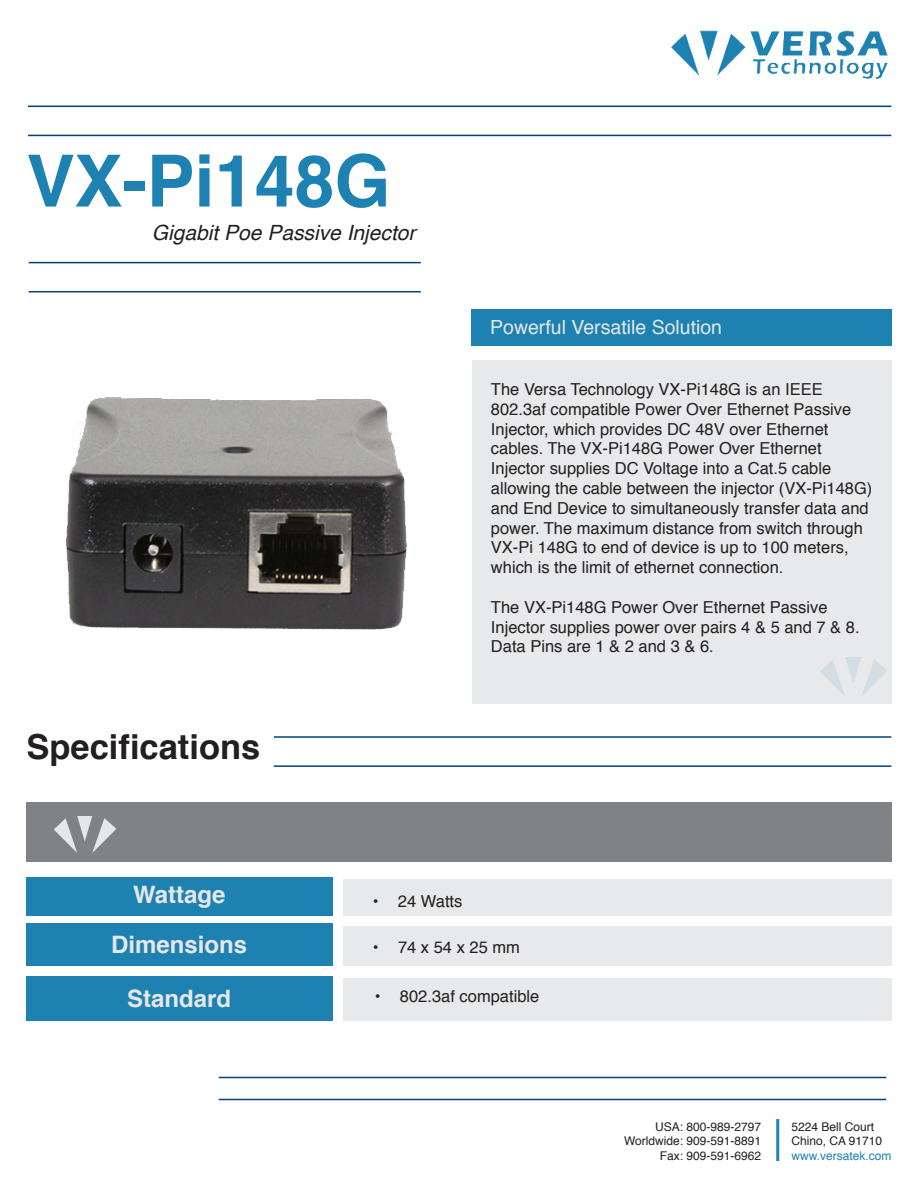
<style>
.page{position:relative;width:918px;height:1188px;background:#fff}
.page>*{position:absolute;margin:0;border:0;box-sizing:border-box;transform-origin:0 0}
.t1{font:700 72px "Helvetica";color:#1d82b1}
.t2{font:700 34.5px "Helvetica";color:#231f20}
.t3{font:700 24px "Helvetica";color:#e6e7e9}
.t4{font:italic 21px "Helvetica";color:#231f20}
.t5{font:19.5px "Helvetica";color:#e6e7e9}
.t6{font:16.5px/19.8px "Helvetica";color:#231f20}
.t7{font:12px/14.4px "Helvetica";color:#231f20}
.t8{font:12px "Helvetica";color:#1d82b1}
</style>
<div class="page">
<img style="left:671px;top:30px;width:217px;height:49px">
<hr style="left:28px;top:106px;width:863px;height:1px;background:#014181">
<hr style="left:28px;top:135px;width:863px;height:1px;background:#014181">
<hr style="left:29px;top:262px;width:392px;height:1px;background:#014181">
<hr style="left:29px;top:291px;width:392px;height:1px;background:#014181">
<div style="left:472px;top:360px;width:420px;height:344px;background:#e6e7e9"></div>
<div style="left:471px;top:309px;width:421px;height:37px;background:#1d82b1"></div>
<hr style="left:219px;top:1099px;width:667px;height:1px;background:#014181">
<hr style="left:219px;top:1077px;width:667px;height:1px;background:#014181">
<hr style="left:776px;top:1119px;width:3px;height:42px;background:#1d82b1">
<hr style="left:274px;top:736px;width:617px;height:2px;background:#014181">
<hr style="left:274px;top:765px;width:617px;height:2px;background:#014181">
<div style="left:27px;top:802px;width:865px;height:60px;background:#808285"></div>
<svg style="left:54px;top:816px;width:62px;height:37px"></svg>
<div style="left:26px;top:877px;width:306px;height:39px;background:#1d82b1"></div>
<div style="left:343px;top:879px;width:549px;height:37px;background:#e6e7e9"></div>
<div style="left:26px;top:924px;width:306px;height:42px;background:#1d82b1"></div>
<div style="left:343px;top:926px;width:549px;height:40px;background:#e6e7e9"></div>
<div style="left:26px;top:976px;width:306px;height:45px;background:#1d82b1"></div>
<div style="left:343px;top:978px;width:549px;height:43px;background:#e6e7e9"></div>
<img style="left:66px;top:397px;width:342px;height:233px">
<h1 class="t1" style="left:26px;top:123px;width:366px">VX-Pi148G</h1>
<p class="t4" style="left:152px;top:216px;width:265px">Gigabit Poe Passive Injector</p>
<h2 class="t2" style="left:27px;top:719px;width:235px">Specifications</h2>
<p class="t5" style="left:490px;top:312px;width:233px">Powerful Versatile Solution</p>
<p class="t6" style="left:491px;top:380px;width:383px">The Versa Technology VX-Pi148G is an IEEE 802.3af compatible Power Over Ethernet Passive Injector, which provides DC 48V over Ethernet cables. The VX-Pi148G Power Over Ethernet Injector supplies DC Voltage into a Cat.5 cable allowing the cable between the injector (VX-Pi148G) and End Device to simultaneously transfer data and power. The maximum distance from switch through VX-Pi 148G to end of device is up to 100 meters, which is the limit of ethernet connection.</p>
<p class="t6" style="left:491px;top:598px;width:370px">The VX-Pi148G Power Over Ethernet Passive<br>Injector supplies power over pairs 4 &amp; 5 and 7 &amp; 8.<br>Data Pins are 1 &amp; 2 and 3 &amp; 6.</p>
<h3 class="t3" style="left:133px;top:875px;width:94px">Wattage</h3>
<p class="t6" style="left:373px;top:892px;width:91px">• 24 Watts</p>
<h3 class="t3" style="left:111px;top:925px;width:138px">Dimensions</h3>
<p class="t6" style="left:373px;top:938px;width:149px">• 74 x 54 x 25 mm</p>
<h3 class="t3" style="left:127px;top:979px;width:106px">Standard</h3>
<p class="t6" style="left:375px;top:987px;width:166px">• 802.3af compatible</p>
<p class="t7" style="left:624px;top:1120px;width:139px;text-align:right">USA: 800-989-2797<br>Worldwide: 909-591-8891<br>Fax: 909-591-6962</p>
<p class="t7" style="left:792px;top:1120px;width:92px">5224 Bell Court<br>Chino, CA 91710</p>
<p class="t8" style="left:792px;top:1146px;width:102px">www.versatek.com</p>
</div>
